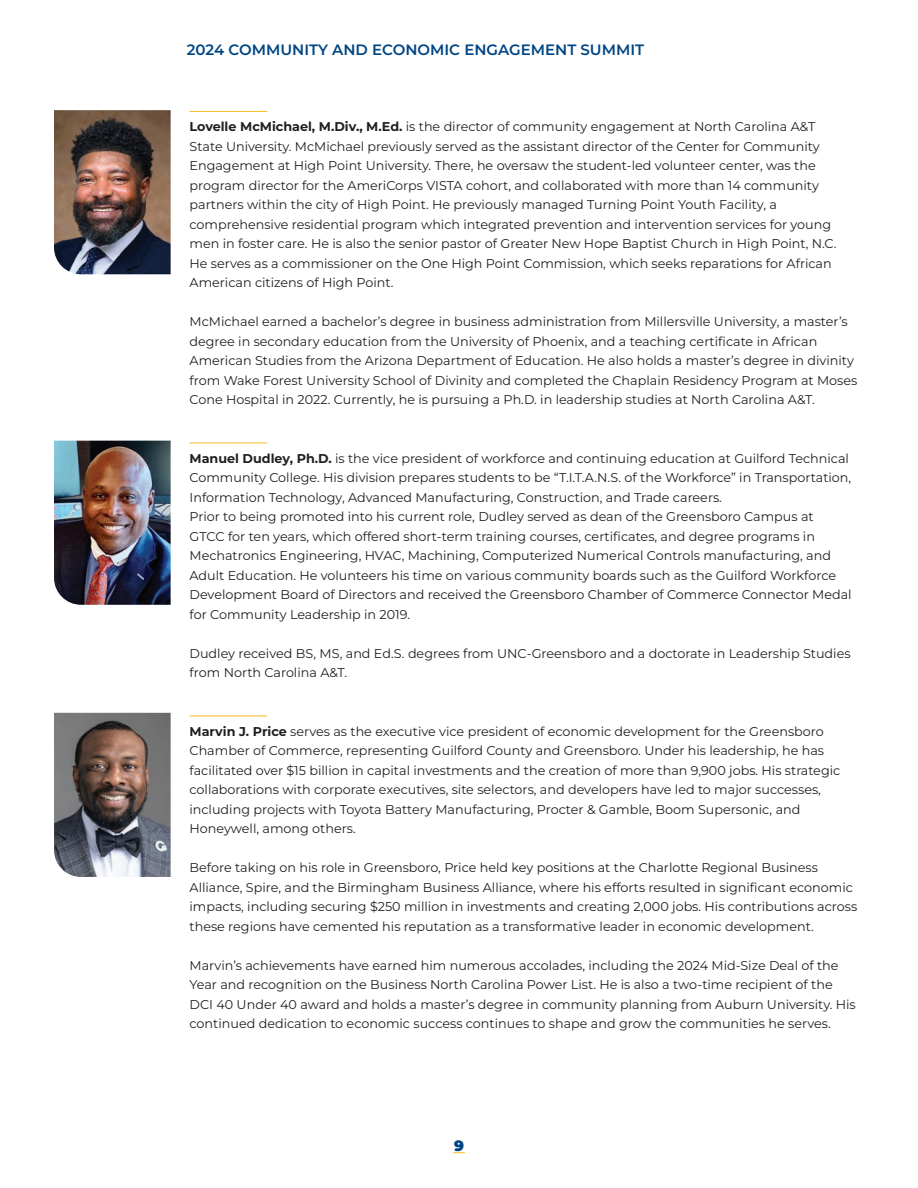
<style>
.page{position:relative;width:918px;height:1188px;background:#fff}
.page>*{position:absolute;margin:0;border:0;box-sizing:border-box;transform-origin:0 0}
.t1{font:600 15px "Montserrat";color:#004583}
.t2{font:900 15px "Montserrat";color:#004583}
.t3{font:12.75px/19.5px "Montserrat";color:#231f20}
.s1{font-weight:700}
</style>
<div class="page">
<svg style="left:453px;top:1152px;width:12px;height:1px"></svg>
<hr style="left:190px;top:111px;width:77px;height:1px;background:#fcb828">
<hr style="left:190px;top:443px;width:77px;height:1px;background:#fcb828">
<hr style="left:190px;top:716px;width:77px;height:1px;background:#fcb828">
<img style="left:54px;top:441px;width:117px;height:164px">
<img style="left:54px;top:713px;width:117px;height:164px">
<img style="left:54px;top:110px;width:117px;height:164px">
<p class="t1" style="left:187px;top:40px;width:459px">2024 COMMUNITY AND ECONOMIC ENGAGEMENT SUMMIT</p>
<p class="t3" style="left:190px;top:117px;width:649px"><span class="s1">Lovelle McMichael, M.Div., M.Ed.</span> is the director of community engagement at North Carolina A&amp;T State University. McMichael previously served as the assistant director of the Center for Community Engagement at High Point University. There, he oversaw the student-led volunteer center, was the program director for the AmeriCorps VISTA cohort, and collaborated with more than 14 community partners within the city of High Point. He previously managed Turning Point Youth Facility, a comprehensive residential program which integrated prevention and intervention services for young men in foster care. He is also the senior pastor of Greater New Hope Baptist Church in High Point, N.C.<br>He serves as a commissioner on the One High Point Commission, which seeks reparations for African American citizens of High Point.</p>
<p class="t3" style="left:190px;top:312px;width:669px">McMichael earned a bachelor’s degree in business administration from Millersville University, a master’s degree in secondary education from the University of Phoenix, and a teaching certificate in African American Studies from the Arizona Department of Education. He also holds a master’s degree in divinity from Wake Forest University School of Divinity and completed the Chaplain Residency Program at Moses Cone Hospital in 2022. Currently, he is pursuing a Ph.D. in leadership studies at North Carolina A&amp;T.</p>
<p class="t3" style="left:190px;top:448px;width:664px"><span class="s1">Manuel Dudley, Ph.D.</span> is the vice president of workforce and continuing education at Guilford Technical Community College. His division prepares students to be “T.I.T.A.N.S. of the Workforce” in Transportation, Information Technology, Advanced Manufacturing, Construction, and Trade careers.<br>Prior to being promoted into his current role, Dudley served as dean of the Greensboro Campus at GTCC for ten years, which offered short-term training courses, certificates, and degree programs in Mechatronics Engineering, HVAC, Machining, Computerized Numerical Controls manufacturing, and Adult Education. He volunteers his time on various community boards such as the Guilford Workforce Development Board of Directors and received the Greensboro Chamber of Commerce Connector Medal for Community Leadership in 2019.</p>
<p class="t3" style="left:190px;top:643px;width:663px">Dudley received BS, MS, and Ed.S. degrees from UNC-Greensboro and a doctorate in Leadership Studies from North Carolina A&amp;T.</p>
<p class="t3" style="left:190px;top:721px;width:652px"><span class="s1">Marvin J. Price</span> serves as the executive vice president of economic development for the Greensboro Chamber of Commerce, representing Guilford County and Greensboro. Under his leadership, he has facilitated over $15 billion in capital investments and the creation of more than 9,900 jobs. His strategic collaborations with corporate executives, site selectors, and developers have led to major successes, including projects with Toyota Battery Manufacturing, Procter &amp; Gamble, Boom Supersonic, and Honeywell, among others.</p>
<p class="t3" style="left:190px;top:858px;width:669px">Before taking on his role in Greensboro, Price held key positions at the Charlotte Regional Business Alliance, Spire, and the Birmingham Business Alliance, where his efforts resulted in significant economic impacts, including securing $250 million in investments and creating 2,000 jobs. His contributions across these regions have cemented his reputation as a transformative leader in economic development.</p>
<p class="t3" style="left:190px;top:955px;width:668px">Marvin’s achievements have earned him numerous accolades, including the 2024 Mid-Size Deal of the Year and recognition on the Business North Carolina Power List. He is also a two-time recipient of the DCI 40 Under 40 award and holds a master’s degree in community planning from Auburn University. His continued dedication to economic success continues to shape and grow the communities he serves.</p>
<p class="t2" style="left:454px;top:1135px;width:11px">9</p>
</div>
